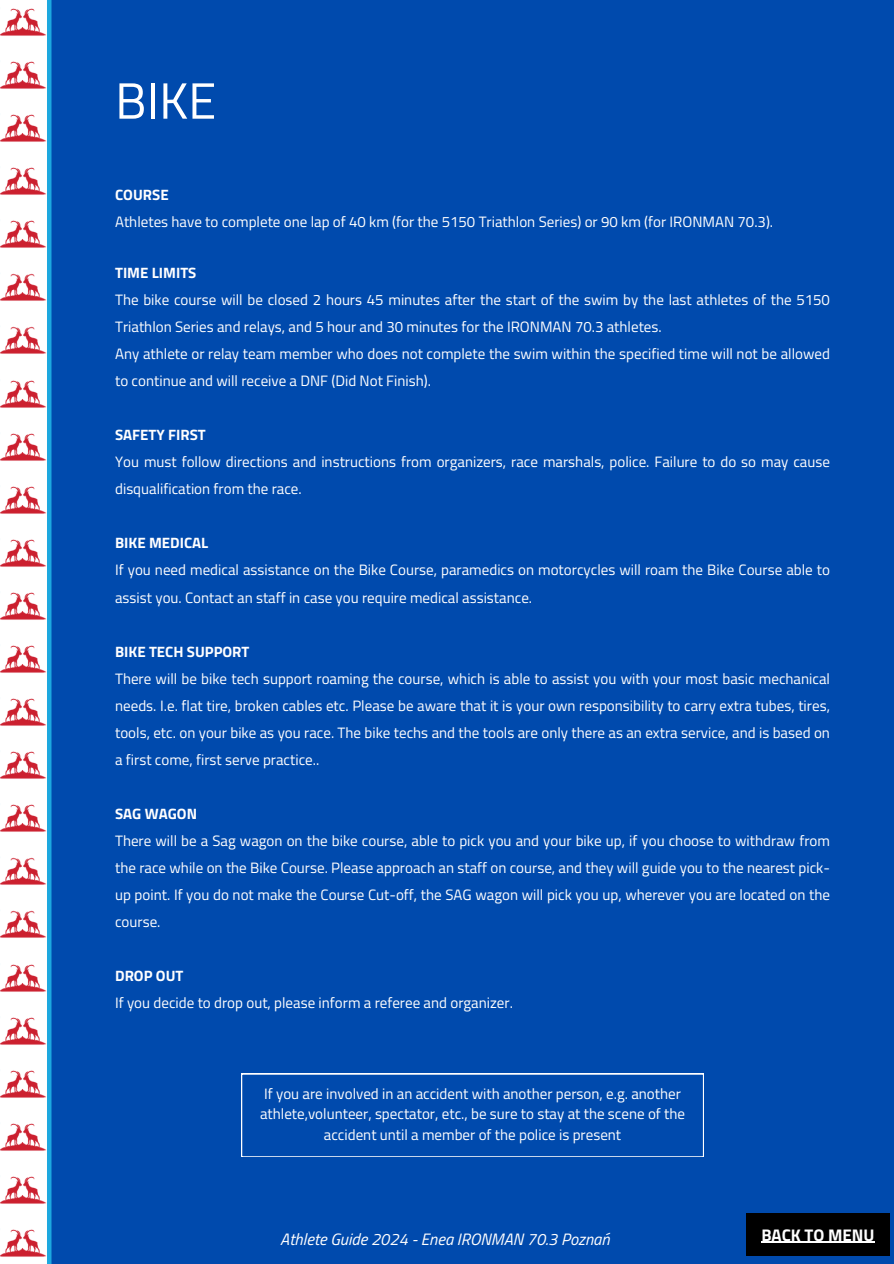
<style>
.page{position:relative;width:894px;height:1264px;background:#fff}
.page>*{position:absolute;margin:0;border:0;box-sizing:border-box;transform-origin:0 0}
.t1{font:51px "Titillium Web";color:#fff}
.t2{font:700 16.8px "Titillium Web";color:#fff}
.t3{font:italic 16.5px "Titillium Web";color:#fff}
.t4{font:15px/27px "Titillium Web";color:#fff}
.t5{font:700 15px "Titillium Web";color:#fff}
</style>
<div class="page">
<div style="left:48px;top:0;width:845px;height:1263px;background:#004aad"></div>
<hr style="left:47px;top:0;width:4px;height:1263px;background:#1ca8df">
<img style="left:0;top:8px;width:46px;height:28px">
<img style="left:0;top:1229px;width:46px;height:28px">
<img style="left:0;top:61px;width:46px;height:28px">
<img style="left:0;top:114px;width:46px;height:28px">
<img style="left:0;top:167px;width:46px;height:28px">
<img style="left:0;top:220px;width:46px;height:28px">
<img style="left:0;top:273px;width:46px;height:28px">
<img style="left:0;top:326px;width:46px;height:28px">
<img style="left:0;top:380px;width:46px;height:28px">
<img style="left:0;top:433px;width:46px;height:28px">
<img style="left:0;top:486px;width:46px;height:28px">
<img style="left:0;top:539px;width:46px;height:28px">
<img style="left:0;top:592px;width:46px;height:28px">
<img style="left:0;top:645px;width:46px;height:28px">
<img style="left:0;top:698px;width:46px;height:28px">
<img style="left:0;top:751px;width:46px;height:28px">
<img style="left:0;top:804px;width:46px;height:28px">
<img style="left:0;top:857px;width:46px;height:28px">
<img style="left:0;top:910px;width:46px;height:28px">
<img style="left:0;top:964px;width:46px;height:28px">
<img style="left:0;top:1017px;width:46px;height:28px">
<img style="left:0;top:1070px;width:46px;height:28px">
<img style="left:0;top:1123px;width:46px;height:28px">
<img style="left:0;top:1176px;width:46px;height:28px">
<svg style="left:241px;top:1073px;width:462px;height:83px"></svg>
<div style="left:746px;top:1213px;width:143px;height:43px;background:#000"></div>
<hr style="left:761px;top:1241px;width:113px;height:1px;background:#fff">
<p class="t1" style="left:115px;top:61px;width:103px">BIKE</p>
<p class="t5" style="left:115px;top:183px;width:55px">COURSE</p>
<p class="t4" style="left:115px;top:207px;width:659px">Athletes have to complete one lap of 40 km (for the 5150 Triathlon Series) or 90 km (for IRONMAN 70.3).</p>
<p class="t5" style="left:115px;top:261px;width:83px">TIME LIMITS</p>
<p class="t4" style="left:115px;top:286px;width:716px">The bike course will be closed 2 hours 45 minutes after the start of the swim by the last athletes of the 5150<br>Triathlon Series and relays, and 5 hour and 30 minutes for the IRONMAN 70.3 athletes.</p>
<p class="t4" style="left:115px;top:340px;width:716px">Any athlete or relay team member who does not complete the swim within the specified time will not be allowed to continue and will receive a DNF (Did Not Finish).</p>
<p class="t5" style="left:115px;top:423px;width:92px">SAFETY FIRST</p>
<p class="t4" style="left:115px;top:448px;width:716px">You must follow directions and instructions from organizers, race marshals, police. Failure to do so may cause disqualification from the race.</p>
<p class="t5" style="left:115px;top:531px;width:95px">BIKE MEDICAL</p>
<p class="t4" style="left:115px;top:556px;width:716px">If you need medical assistance on the Bike Course, paramedics on motorcycles will roam the Bike Course able to assist you. Contact an staff in case you require medical assistance.</p>
<p class="t5" style="left:115px;top:639px;width:136px">BIKE TECH SUPPORT</p>
<p class="t4" style="left:115px;top:664px;width:716px;text-align:justify">There will be bike tech support roaming the course, which is able to assist you with your most basic mechanical needs. I.e. flat tire, broken cables etc. Please be aware that it is your own responsibility to carry extra tubes, tires, tools, etc. on your bike as you race. The bike techs and the tools are only there as an extra service, and is based on a first come, first serve practice..</p>
<p class="t5" style="left:115px;top:801px;width:83px">SAG WAGON</p>
<p class="t4" style="left:115px;top:826px;width:716px;text-align:justify">There will be a Sag wagon on the bike course, able to pick you and your bike up, if you choose to withdraw from the race while on the Bike Course. Please approach an staff on course, and they will guide you to the nearest pick&shy;up point. If you do not make the Course Cut-off, the SAG wagon will pick you up, wherever you are located on the course.</p>
<p class="t5" style="left:115px;top:963px;width:70px">DROP OUT</p>
<h3 class="t4" style="left:115px;top:988px;width:399px">If you decide to drop out, please inform a referee and organizer.</h3>
<p class="t4" style="left:260px;top:1083px;width:426px;line-height:20.2px;text-align:center">If you are involved in an accident with another person, e.g. another athlete,volunteer, spectator, etc., be sure to stay at the scene of the accident until a member of the police is present</p>
<h1 class="t3" style="left:280px;top:1226px;width:331px">Athlete Guide 2024 - Enea IRONMAN 70.3 Poznań</h1>
<h2 class="t2" style="left:761px;top:1221px;width:115px">BACK TO MENU</h2>
</div>
